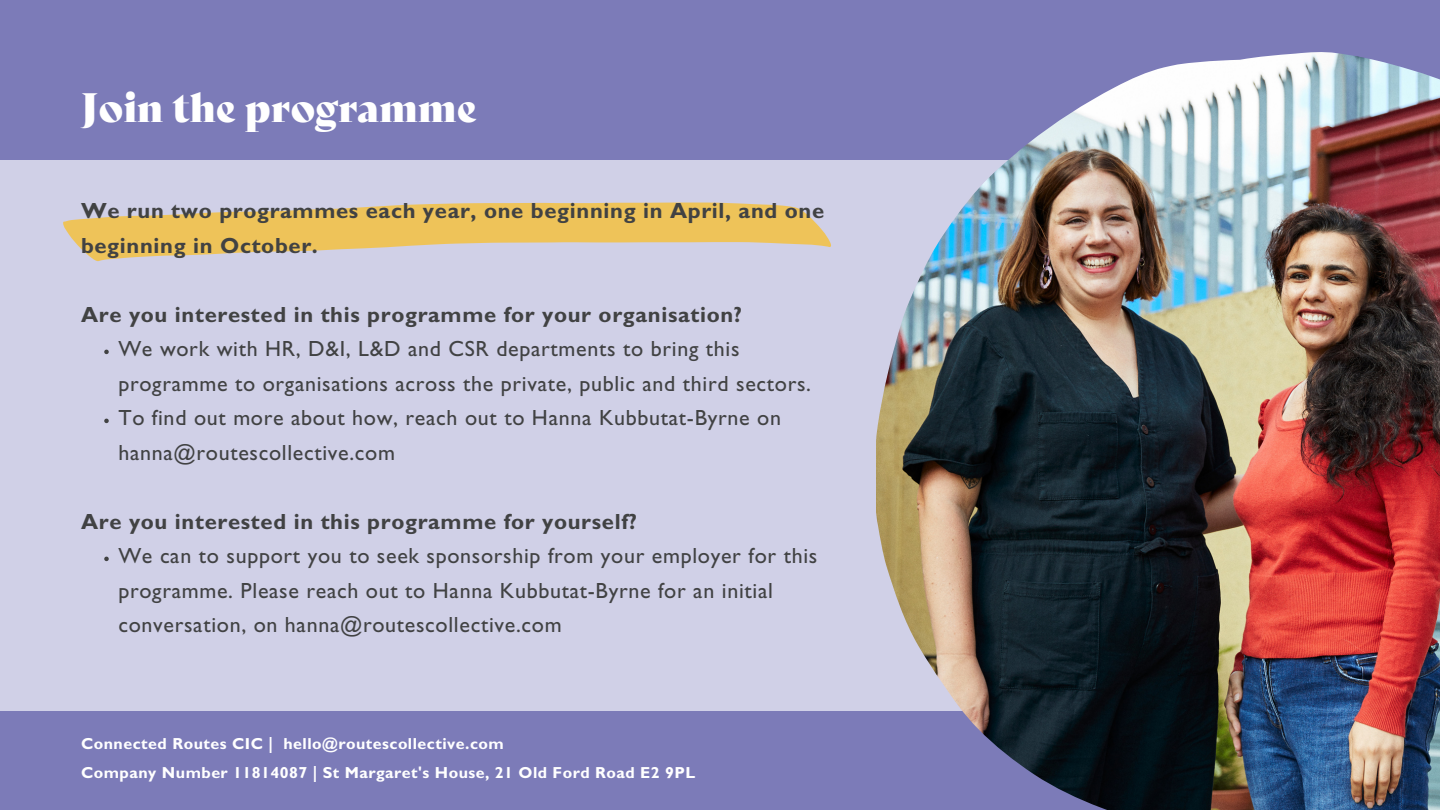
<style>
.page{position:relative;width:1440px;height:810px;background:#d0d0e7}
.page>*{position:absolute;margin:0;border:0;box-sizing:border-box;transform-origin:0 0}
.t1{font:40px "Bely Display W00";color:#fff}
.t2{font:22px/34.5px "Gill Sans Std";letter-spacing:.03em;color:#414243}
.t3{font:700 22px/34.5px "Gill Sans Std";letter-spacing:.03em;color:#414243}
.t4{font:700 16px "Gill Sans Std";letter-spacing:.03em;color:#fff}
</style>
<div class="page">
<div style="left:0;top:0;width:1440px;height:160px;background:#7c7bb8"></div>
<div style="left:0;top:711px;width:1440px;height:99px;background:#7c7bb8"></div>
<img style="left:876px;top:52px;width:564px;height:758px">
<svg style="left:63px;top:203px;width:768px;height:58px"></svg>
<svg style="left:104px;top:350px;width:5px;height:4px"></svg>
<svg style="left:104px;top:419px;width:5px;height:4px"></svg>
<svg style="left:104px;top:557px;width:5px;height:4px"></svg>
<p class="t1" style="left:81px;top:75px;width:397px">Join the programme</p>
<h1 class="t3" style="left:81px;top:197px;width:745px">We run two programmes each year, one beginning in April, and one beginning in October.</h1>
<p class="t3" style="left:81px;top:301px;width:663px">Are you interested in this programme for your organisation?</p>
<p class="t2" style="left:118px;top:335px;width:694px">We work with HR, D&amp;I, L&amp;D and CSR departments to bring this programme to organisations across the private, public and third sectors.</p>
<h2 class="t2" style="left:118px;top:404px;width:664px">To find out more about how, reach out to Hanna Kubbutat-Byrne on hanna@routescollective.com</h2>
<h2 class="t3" style="left:81px;top:508px;width:557px">Are you interested in this programme for yourself?</h2>
<p class="t2" style="left:118px;top:542px;width:700px">We can to support you to seek sponsorship from your employer for this programme. Please reach out to Hanna Kubbutat-Byrne for an initial conversation, on hanna@routescollective.com</p>
<h2 class="t4" style="left:81px;top:738px;width:424px">Connected Routes CIC | hello@routescollective.com</h2>
<p class="t4" style="left:81px;top:767px;width:616px">Company Number 11814087 | St Margaret's House, 21 Old Ford Road E2 9PL</p>
</div>
